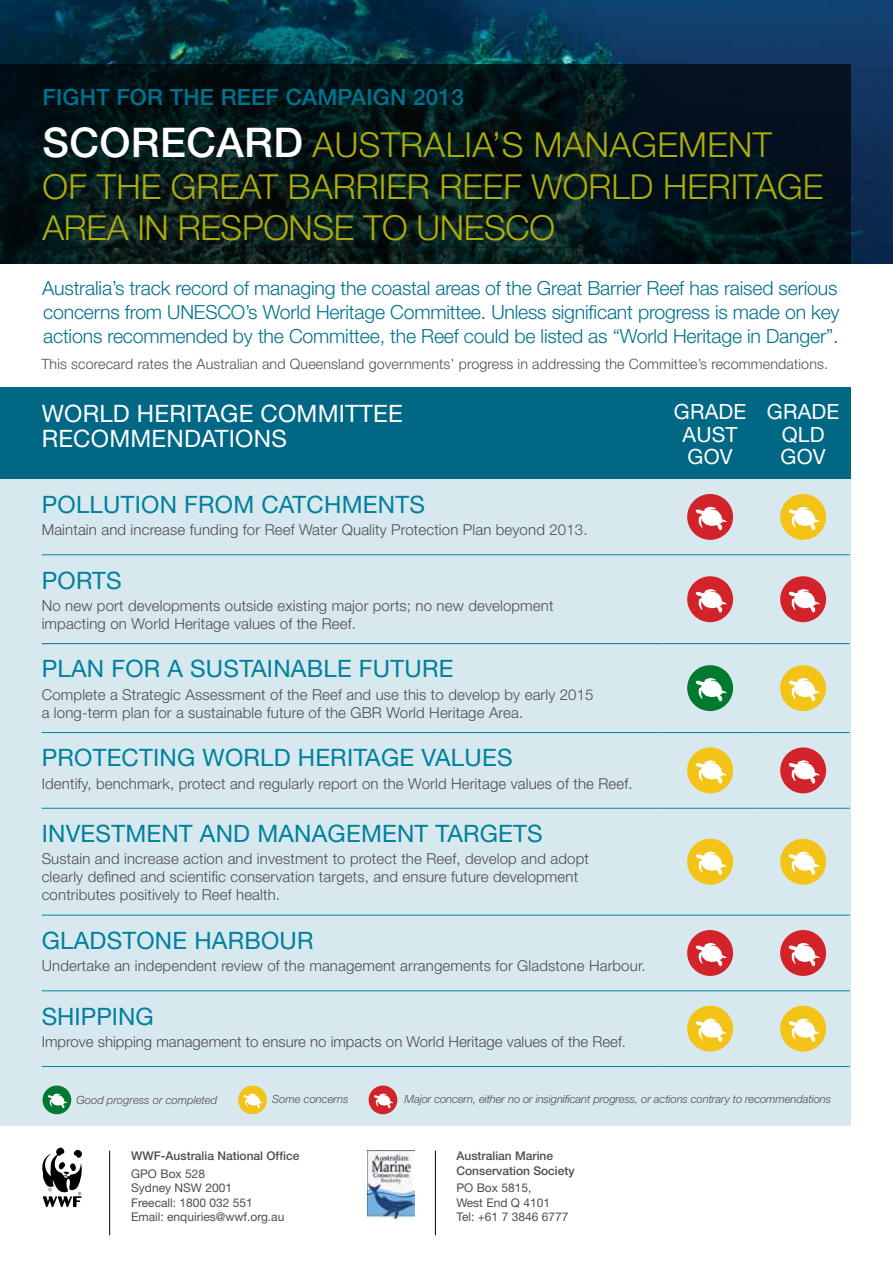
<style>
.page{position:relative;width:893px;height:1263px;background:#fff}
.page>*{position:absolute;margin:0;border:0;box-sizing:border-box;transform-origin:0 0}
.t1{font:300 34.5px/41.4px "Helvetica Neue";color:#aead0d}
.t2{font:24px "Helvetica Neue";letter-spacing:.01em;color:#00809d}
.t3{font:24px/25.5px "Helvetica Neue";letter-spacing:.01em;color:#fff}
.t4{font:500 22.5px "Helvetica Neue CE";letter-spacing:.01em;color:#00728f}
.t5{font:21px/22.5px "Helvetica Neue";letter-spacing:.01em;color:#fff;text-align:center}
.t6{font:300 19.5px/24px "Helvetica Neue";letter-spacing:-.01em;color:#00728f;text-align:justify}
.t7{font:300 15px/18px "Helvetica Neue";letter-spacing:.01em;color:#4d4d4f}
.t8{font:300 14.25px "Helvetica Neue";letter-spacing:.01em;color:#4d4d4f}
.t9{font:12px/14.4px "Helvetica Neue";color:#4d4d4f}
.t10{font:500 12px/14.4px "Helvetica Neue CE";color:#4d4d4f}
.t11{font:italic 300 11.25px "Helvetica Neue CE";letter-spacing:-.01em;color:#4d4d4f}
.t12{font:700 8.7px "Arial";letter-spacing:.005em;color:#000}
.t13{font:8.7px "Arial";letter-spacing:.005em;color:#000}
.s1{font-family:"Helvetica Neue CE";font-weight:500;font-size:40.95px;color:#fff}
</style>
<div class="page">
<div style="left:0;top:388px;width:851px;height:738px;background:#d7e8ee"></div>
<img style="left:0;top:0;width:893px;height:264px">
<svg style="left:0;top:64px;width:850px;height:200px;background:#04171a"></svg>
<div style="left:0;top:387px;width:851px;height:91px;background:#006785"></div>
<hr style="left:109px;top:1151px;width:1px;height:84px;background:#000">
<svg style="left:42px;top:1147px;width:40px;height:61px"></svg>
<hr style="left:435px;top:1151px;width:1px;height:84px;background:#000">
<img style="left:367px;top:1151px;width:47px;height:67px">
<hr style="left:42px;top:554px;width:393px;height:1px;background:#0086a2">
<hr style="left:435px;top:554px;width:229px;height:1px;background:#0086a2">
<hr style="left:664px;top:554px;width:93px;height:1px;background:#0086a2">
<hr style="left:757px;top:554px;width:93px;height:1px;background:#0086a2">
<hr style="left:42px;top:732px;width:393px;height:1px;background:#0086a2">
<hr style="left:435px;top:732px;width:229px;height:1px;background:#0086a2">
<hr style="left:664px;top:732px;width:93px;height:1px;background:#0086a2">
<hr style="left:757px;top:732px;width:93px;height:1px;background:#0086a2">
<hr style="left:42px;top:808px;width:393px;height:1px;background:#0086a2">
<hr style="left:435px;top:808px;width:229px;height:1px;background:#0086a2">
<hr style="left:664px;top:808px;width:93px;height:1px;background:#0086a2">
<hr style="left:757px;top:808px;width:93px;height:1px;background:#0086a2">
<hr style="left:42px;top:643px;width:393px;height:1px;background:#00728f">
<hr style="left:435px;top:643px;width:229px;height:1px;background:#00728f">
<hr style="left:664px;top:643px;width:93px;height:1px;background:#00728f">
<hr style="left:757px;top:643px;width:93px;height:1px;background:#00728f">
<hr style="left:42px;top:915px;width:393px;height:1px;background:#0086a2">
<hr style="left:435px;top:915px;width:229px;height:1px;background:#0086a2">
<hr style="left:664px;top:915px;width:93px;height:1px;background:#0086a2">
<hr style="left:757px;top:915px;width:93px;height:1px;background:#0086a2">
<hr style="left:42px;top:990px;width:393px;height:1px;background:#0086a2">
<hr style="left:435px;top:990px;width:229px;height:1px;background:#0086a2">
<hr style="left:664px;top:990px;width:93px;height:1px;background:#0086a2">
<hr style="left:757px;top:990px;width:93px;height:1px;background:#0086a2">
<hr style="left:42px;top:1066px;width:393px;height:1px;background:#0086a2">
<hr style="left:435px;top:1066px;width:229px;height:1px;background:#0086a2">
<hr style="left:664px;top:1066px;width:93px;height:1px;background:#0086a2">
<hr style="left:757px;top:1066px;width:93px;height:1px;background:#0086a2">
<div style="left:687px;top:494px;width:46px;height:46px;background:#d2232a;border-radius:50%"></div>
<svg style="left:695px;top:507px;width:32px;height:23px"></svg>
<div style="left:780px;top:494px;width:46px;height:46px;background:#f3c317;border-radius:50%"></div>
<svg style="left:788px;top:507px;width:32px;height:23px"></svg>
<div style="left:687px;top:576px;width:46px;height:46px;background:#d2232a;border-radius:50%"></div>
<svg style="left:695px;top:589px;width:32px;height:24px"></svg>
<div style="left:780px;top:576px;width:46px;height:46px;background:#d2232a;border-radius:50%"></div>
<svg style="left:788px;top:589px;width:32px;height:24px"></svg>
<div style="left:687px;top:665px;width:46px;height:46px;background:#007931;border-radius:50%"></div>
<svg style="left:695px;top:678px;width:32px;height:23px"></svg>
<div style="left:780px;top:665px;width:46px;height:46px;background:#f3c317;border-radius:50%"></div>
<svg style="left:788px;top:678px;width:32px;height:23px"></svg>
<div style="left:687px;top:747px;width:46px;height:46px;background:#f3c317;border-radius:50%"></div>
<svg style="left:695px;top:760px;width:32px;height:24px"></svg>
<div style="left:780px;top:747px;width:46px;height:46px;background:#d2232a;border-radius:50%"></div>
<svg style="left:788px;top:760px;width:32px;height:24px"></svg>
<div style="left:687px;top:839px;width:46px;height:46px;background:#f3c317;border-radius:50%"></div>
<svg style="left:695px;top:851px;width:32px;height:24px"></svg>
<div style="left:780px;top:839px;width:46px;height:46px;background:#f3c317;border-radius:50%"></div>
<svg style="left:788px;top:851px;width:32px;height:24px"></svg>
<div style="left:687px;top:930px;width:46px;height:46px;background:#d2232a;border-radius:50%"></div>
<svg style="left:695px;top:943px;width:32px;height:23px"></svg>
<div style="left:780px;top:930px;width:46px;height:46px;background:#d2232a;border-radius:50%"></div>
<svg style="left:788px;top:943px;width:32px;height:23px"></svg>
<div style="left:687px;top:1006px;width:46px;height:45px;background:#f3c317;border-radius:50%"></div>
<svg style="left:695px;top:1018px;width:32px;height:24px"></svg>
<div style="left:780px;top:1006px;width:46px;height:45px;background:#f3c317;border-radius:50%"></div>
<svg style="left:788px;top:1018px;width:32px;height:24px"></svg>
<div style="left:369px;top:1085px;width:28px;height:29px;background:#d2232a;border-radius:50%"></div>
<svg style="left:374px;top:1093px;width:19px;height:15px"></svg>
<div style="left:43px;top:1085px;width:28px;height:29px;background:#007931;border-radius:50%"></div>
<svg style="left:48px;top:1093px;width:19px;height:15px"></svg>
<div style="left:238px;top:1085px;width:29px;height:29px;background:#f3c317;border-radius:50%"></div>
<svg style="left:243px;top:1093px;width:20px;height:15px"></svg>
<h3 class="t4" style="left:43px;top:83px;width:423px">FIGHT FOR THE REEF CAMPAIGN 2013</h3>
<h1 class="t1" style="left:43px;top:124px;width:782px"><span class="s1">SCORECARD</span> AUSTRALIA’S MANAGEMENT<br>OF THE GREAT BARRIER REEF WORLD HERITAGE<br>AREA IN RESPONSE TO UNESCO</h1>
<p class="t6" style="left:42px;top:276px;width:799px">Australia’s track record of managing the coastal areas of the Great Barrier Reef has raised serious concerns from UNESCO’s World Heritage Committee. Unless significant progress is made on key actions recommended by the Committee, the Reef could be listed as “World Heritage in Danger”.</p>
<p class="t8" style="left:42px;top:356px;width:788px">This scorecard rates the Australian and Queensland governments’ progress in addressing the Committee’s recommendations.</p>
<h2 class="t3" style="left:42px;top:400px;width:363px">WORLD HERITAGE COMMITTEE<br>RECOMMENDATIONS</h2>
<h3 class="t5" style="left:674px;top:400px;width:74px">GRADE<br>AUST<br>GOV</h3>
<h3 class="t5" style="left:767px;top:400px;width:74px">GRADE<br>QLD<br>GOV</h3>
<h2 class="t2" style="left:42px;top:490px;width:385px">POLLUTION FROM CATCHMENTS</h2>
<p class="t7" style="left:42px;top:520px;width:547px">Maintain and increase funding for Reef Water Quality Protection Plan beyond 2013.</p>
<h2 class="t2" style="left:42px;top:566px;width:82px">PORTS</h2>
<p class="t7" style="left:42px;top:596px;width:513px">No new port developments outside existing major ports; no new development impacting on World Heritage values of the Reef.</p>
<h2 class="t2" style="left:42px;top:654px;width:413px">PLAN FOR A SUSTAINABLE FUTURE</h2>
<p class="t7" style="left:42px;top:685px;width:553px">Complete a Strategic Assessment of the Reef and use this to develop by early 2015 a long-term plan for a sustainable future of the GBR World Heritage Area.</p>
<h2 class="t2" style="left:42px;top:743px;width:472px">PROTECTING WORLD HERITAGE VALUES</h2>
<p class="t7" style="left:42px;top:774px;width:592px">Identify, benchmark, protect and regularly report on the World Heritage values of the Reef.</p>
<h2 class="t2" style="left:42px;top:819px;width:503px">INVESTMENT AND MANAGEMENT TARGETS</h2>
<p class="t7" style="left:42px;top:849px;width:549px">Sustain and increase action and investment to protect the Reef, develop and adopt clearly defined and scientific conservation targets, and ensure future development contributes positively to Reef health.</p>
<h2 class="t2" style="left:42px;top:926px;width:273px">GLADSTONE HARBOUR</h2>
<p class="t7" style="left:42px;top:956px;width:605px">Undertake an independent review of the management arrangements for Gladstone Harbour.</p>
<h2 class="t2" style="left:42px;top:1002px;width:113px">SHIPPING</h2>
<p class="t7" style="left:42px;top:1032px;width:586px">Improve shipping management to ensure no impacts on World Heritage values of the Reef.</p>
<p class="t11" style="left:77px;top:1093px;width:142px">Good progress or completed</p>
<p class="t11" style="left:272px;top:1093px;width:78px">Some concerns</p>
<p class="t11" style="left:405px;top:1092px;width:428px">Major concern, either no or insignificant progress, or actions contrary to recommendations</p>
<p class="t10" style="left:131px;top:1149px;width:170px">WWF-Australia National Office</p>
<p class="t9" style="left:131px;top:1166px;width:155px">GPO Box 528<br>Sydney NSW 2001<br>Freecall: 1800 032 551<br>Email: enquiries@wwf.org.au</p>
<p class="t12" style="left:111px;top:1151px;width:70px">Why we are here</p>
<p class="t13" style="left:111px;top:1192px;width:43px">wwf.org.au</p>
<p class="t10" style="left:456px;top:1149px;width:120px">Australian Marine<br>Conservation Society</p>
<p class="t9" style="left:456px;top:1180px;width:113px">PO Box 5815,<br>West End Q 4101<br>Tel: +61 7 3846 6777</p>
</div>
